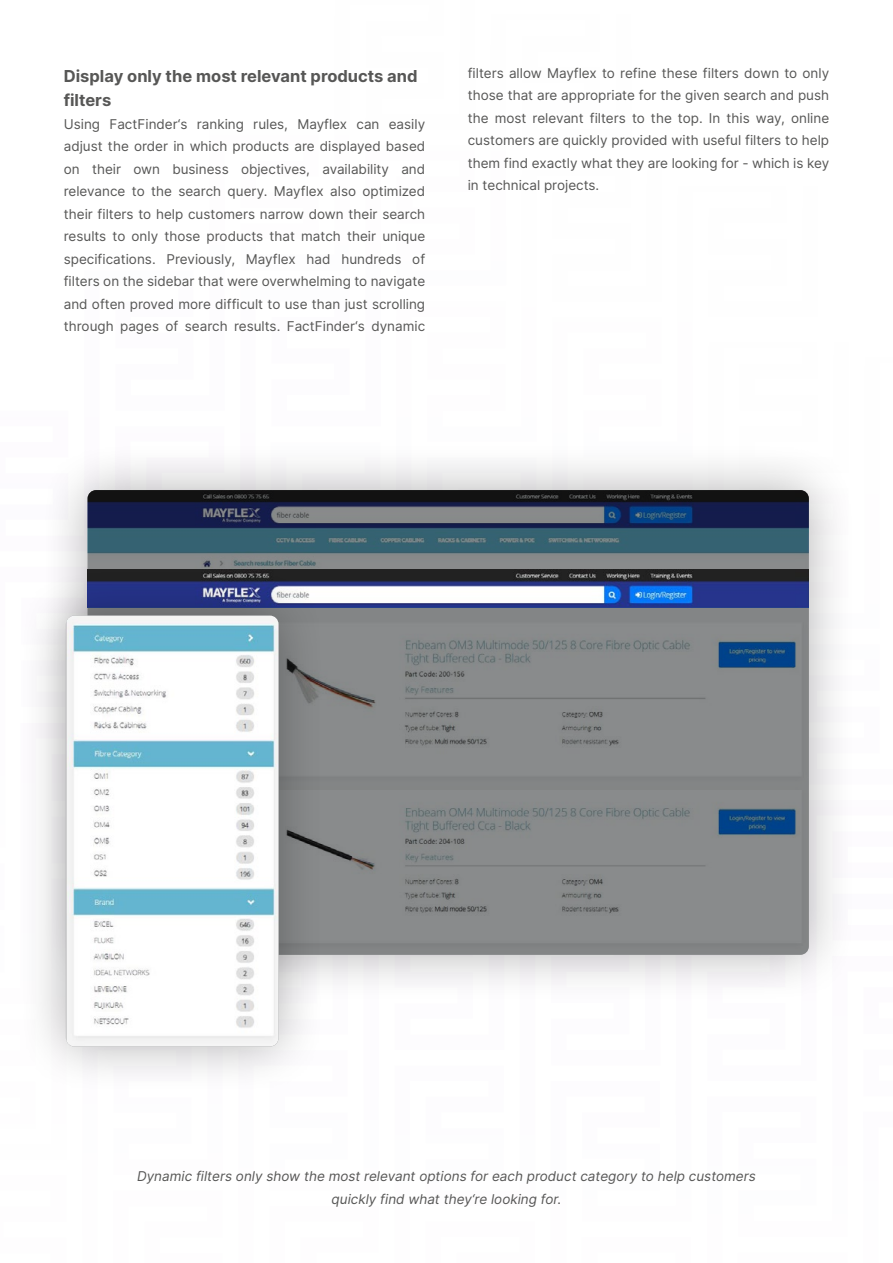
<style>
.page{position:relative;width:893px;height:1263px;background:#fff}
.page>*{position:absolute;margin:0;border:0;box-sizing:border-box;transform-origin:0 0}
.t1{font:700 16.5px/24px "Inter";color:#575756}
.t2{font:13.5px/22.5px "Inter";color:#575756;text-align:justify}
.t3{font:italic 13.5px/22.5px "Inter";color:#575756;text-align:center}
</style>
<div class="page">
<div style="left:40px;top:442px;width:817px;height:561px;background:#000;opacity:.3"></div>
<img style="left:88px;top:490px;width:721px;height:465px">
<img style="left:327px;top:570px;width:482px;height:37px">
<div style="left:18px;top:568px;width:309px;height:526px;background:#000;opacity:.3"></div>
<img style="left:66px;top:616px;width:213px;height:430px">
<p class="t1" style="left:64px;top:63px;width:355px">Display only the most relevant products and filters</p>
<p class="t2" style="left:64px;top:112px;width:363px">Using FactFinder‘s ranking rules, Mayflex can easily adjust the order in which products are displayed based on their own business objectives, availability and relevance to the search query. Mayflex also optimized their filters to help customers narrow down their search results to only those products that match their unique specifications. Previously, Mayflex had hundreds of filters on the sidebar that were overwhelming to navigate and often proved more difficult to use than just scrolling through pages of search results. FactFinder‘s dynamic</p>
<p class="t2" style="left:468px;top:61px;width:363px">filters allow Mayflex to refine these filters down to only those that are appropriate for the given search and push the most relevant filters to the top. In this way, online customers are quickly provided with useful filters to help them find exactly what they are looking for - which is key in technical projects.</p>
<p class="t3" style="left:137px;top:1165px;width:620px">Dynamic filters only show the most relevant options for each product category to help customers quickly find what they‘re looking for.</p>
</div>
